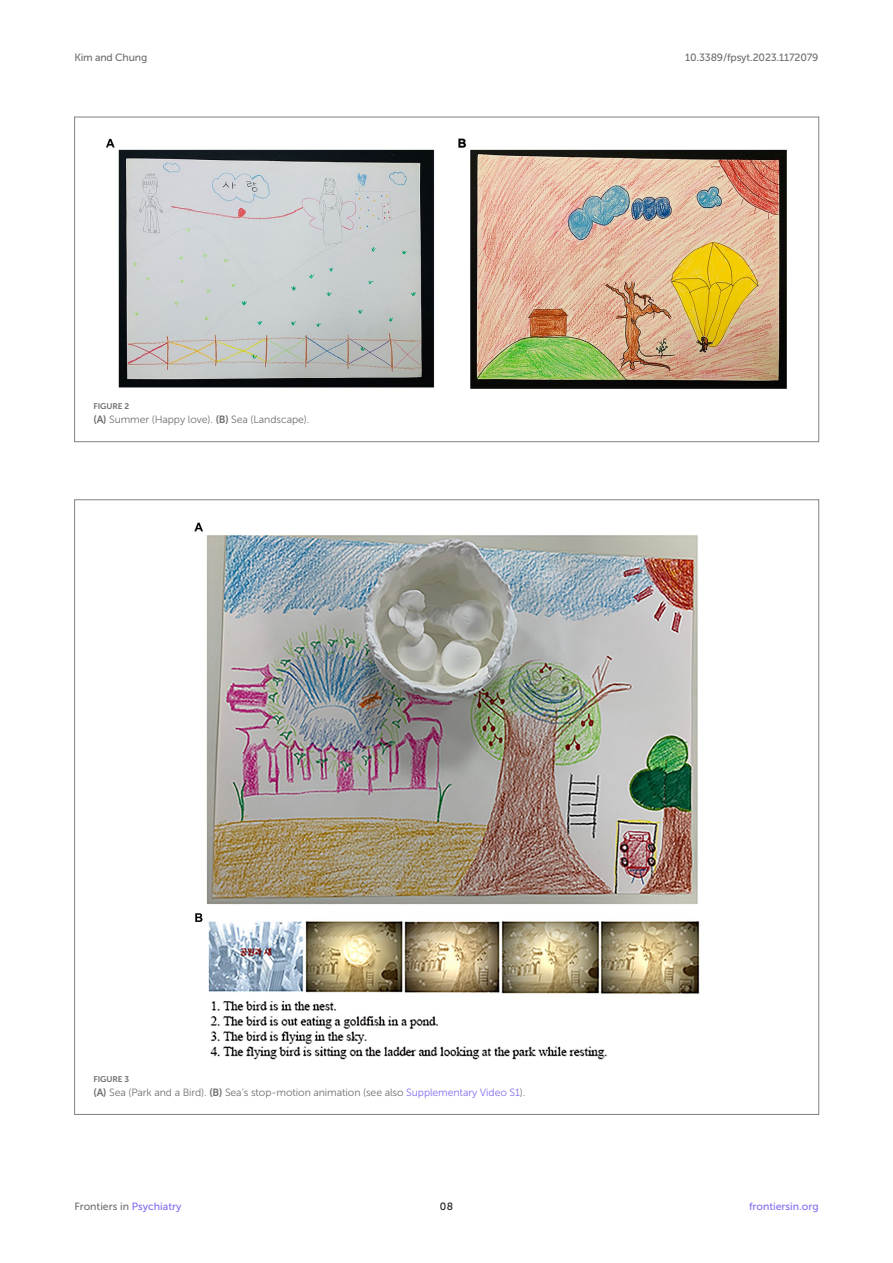
<style>
.page{position:relative;width:893px;height:1263px;background:#fff}
.page>*{position:absolute;margin:0;border:0;box-sizing:border-box;transform-origin:0 0}
.FIG_LEG{font:10.5px "Museo Sans 300";letter-spacing:-.01em;color:#706f70}
.t1{font:10.5px "Museo Sans 500";letter-spacing:-.015em;color:#706f70}
.t2{font:10.5px "Museo Sans 500";color:#856df0}
.t3{font:10.5px "Museo Sans 500";color:#1b1c1b}
.FIG_HD{font:8.25px "Museo Sans 700";letter-spacing:-.01em;color:#706f70}
.s1{font-family:"Museo Sans 700"}
.s2{color:#856df0}
</style>
<div class="page">
<img style="left:106px;top:138px;width:681px;height:251px">
<img style="left:194px;top:522px;width:506px;height:538px">
<p class="t1" style="left:74px;top:51px;width:74px">Kim and Chung</p>
<p class="t1" style="left:685px;top:51px;width:135px">10.3389/fpsyt.2023.1172079</p>
<p class="FIG_HD" style="left:94px;top:402px;width:37px">FIGURE 2</p>
<p class="FIG_LEG" style="left:94px;top:413px;width:217px"><span class="s1">(A)</span> Summer (Happy love). <span class="s1">(B)</span> Sea (Landscape).</p>
<p class="FIG_HD" style="left:94px;top:1074px;width:37px">FIGURE 3</p>
<p class="FIG_LEG" style="left:94px;top:1086px;width:433px"><span class="s1">(A)</span> Sea (Park and a Bird). <span class="s1">(B)</span> Sea’s stop-motion animation (see also <span class="s2">Supplementary Video S1</span>).</p>
<p class="t1" style="left:74px;top:1200px;width:109px">Frontiers in <span class="s2">Psychiatry</span></p>
<p class="t3" style="left:440px;top:1200px;width:15px">08</p>
<p class="t2" style="left:749px;top:1200px;width:71px">frontiersin.org</p>
</div>
